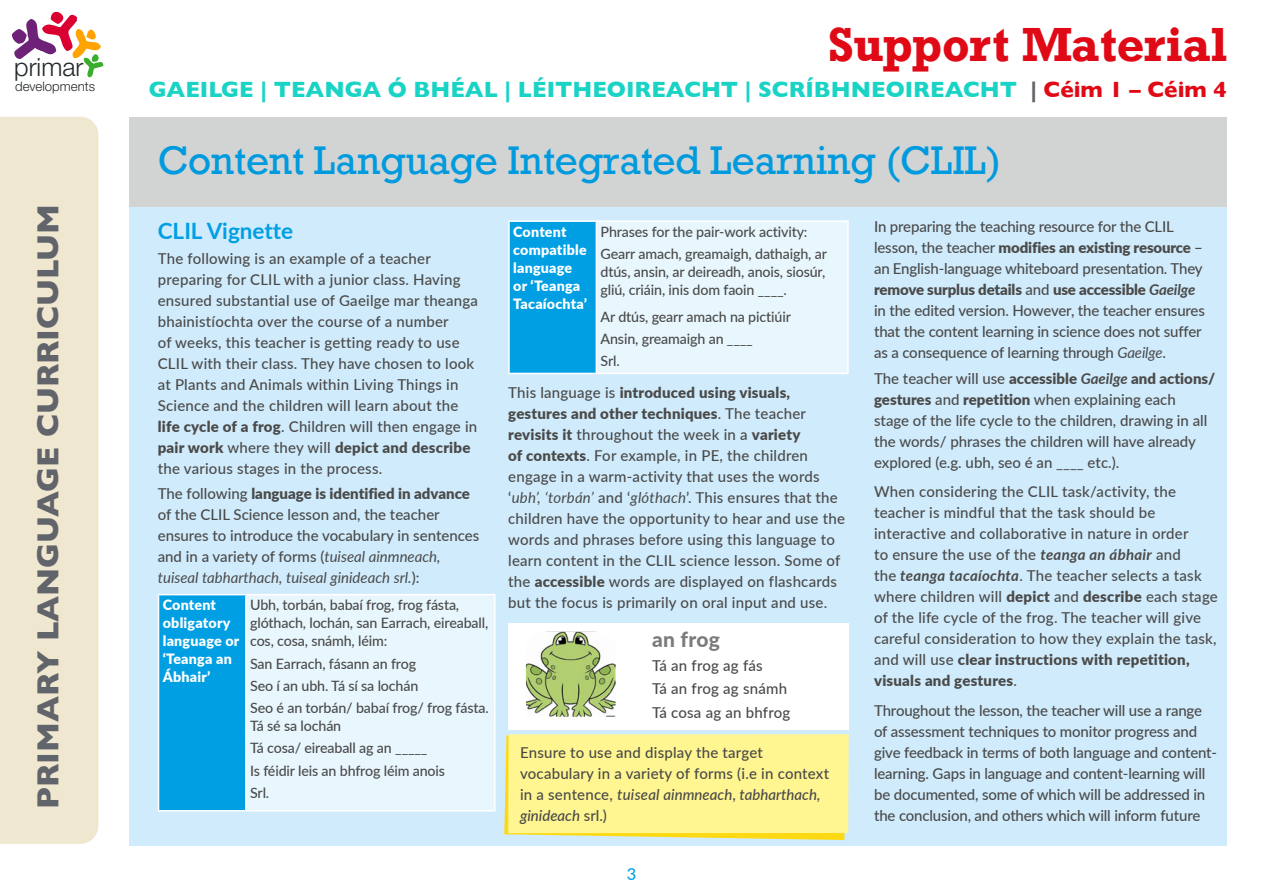
<style>
.page{position:relative;width:1263px;height:893px;background:#fff}
.page>*{position:absolute;margin:0;border:0;box-sizing:border-box;transform-origin:0 0}
.t1{font:700 45px "Rockwell";letter-spacing:-.01em;color:#e00916}
.t2{font:37.5px "Rockwell";letter-spacing:-.01em;color:#009ade}
.t3{font:700 31.2px "Gill Sans";color:#61646a}
.t4{font:300 25.2px "Helvetica Neue";color:#23282a}
.t5{font:700 22.5px "Gill Sans";color:#19d3c5}
.t6{font:700 22.5px "Lato";color:#009fe3}
.t7{font:800 21px "Lato";letter-spacing:.015em;color:#7c7b7b}
.t8{font:500 16.5px "Lato";color:#009fe3}
.t9{font:500 15px/21px "Lato";letter-spacing:.01em;color:#4a4a49}
.t10{font:500 15px/21px "Lato";letter-spacing:-.01em;color:#4a4a49}
.t11{font:500 14.25px/22.2px "Lato";letter-spacing:-.01em;color:#4a4a49}
.t12{font:900 14.25px/18px "Lato";letter-spacing:.015em;color:#fff}
.t13{font:300 13.2px "Helvetica Neue";color:#23282a}
.s1{color:#61646a}
.s2{color:#e00916}
.s3{font-weight:900}
.s4{font-weight:400;font-style:italic}
.s5{font-style:italic}
.s6{font-weight:700;font-style:italic}
</style>
<div class="page">
<div style="left:130px;top:207px;width:1097px;height:639px;background:#d0ebfc"></div>
<svg style="left:504px;top:735px;width:341px;height:105px"></svg>
<div style="left:508px;top:623px;width:341px;height:107px;background:#fff"></div>
<div style="left:130px;top:117px;width:1097px;height:90px;background:#d2d4d4"></div>
<svg style="left:12px;top:12px;width:92px;height:65px"></svg>
<div style="left:0;top:117px;width:98px;height:727px;background:#efe7cf"></div>
<div style="left:159px;top:595px;width:87px;height:216px;background:#009fe3"></div>
<div style="left:246px;top:595px;width:249px;height:216px;background:#e8f6fe"></div>
<hr style="left:158px;top:594px;width:88px;height:1px;background:#fff">
<hr style="left:158px;top:595px;width:1px;height:215px;background:#fff">
<hr style="left:246px;top:594px;width:249px;height:1px;background:#fff">
<hr style="left:245px;top:595px;width:2px;height:215px;background:#fff">
<hr style="left:494px;top:595px;width:1px;height:215px;background:#fff">
<hr style="left:158px;top:810px;width:88px;height:1px;background:#fff">
<hr style="left:246px;top:810px;width:249px;height:1px;background:#fff">
<div style="left:509px;top:221px;width:87px;height:152px;background:#009fe3"></div>
<div style="left:596px;top:221px;width:252px;height:152px;background:#e8f6fe"></div>
<hr style="left:508px;top:220px;width:88px;height:2px;background:#fff">
<hr style="left:508px;top:222px;width:2px;height:151px;background:#fff">
<hr style="left:596px;top:220px;width:253px;height:2px;background:#fff">
<hr style="left:596px;top:222px;width:1px;height:151px;background:#fff">
<hr style="left:847px;top:222px;width:2px;height:151px;background:#fff">
<hr style="left:508px;top:373px;width:88px;height:1px;background:#fff">
<hr style="left:596px;top:373px;width:253px;height:1px;background:#fff">
<img style="left:526px;top:632px;width:89px;height:85px">
<div style="left:508px;top:734px;width:341px;height:99px;background:#fff591"></div>
<h3 class="t4" style="left:14px;top:52px;width:71px">primar</h3>
<p class="t13" style="left:15px;top:79px;width:81px">developments</p>
<h3 class="t3" style="left:23px;top:809px;width:606px;rotate:-90deg">PRIMARY LANGUAGE CURRICULUM</h3>
<h1 class="t1" style="left:828px;top:16px;width:400px">Support Material</h1>
<h3 class="t5" style="left:149px;top:72px;width:1079px">GAEILGE | TEANGA Ó BHÉAL | LÉITHEOIREACHT | SCRÍBHNEOIREACHT <span class="s1">|</span> <span class="s2">Céim 1 – Céim 4</span></h3>
<h2 class="t2" style="left:158px;top:137px;width:845px">Content Language Integrated Learning (CLIL)</h2>
<h3 class="t6" style="left:158px;top:214px;width:137px">CLIL Vignette</h3>
<p class="t9" style="left:158px;top:247px;width:322px">The following is an example of a teacher preparing for CLIL with a junior class. Having ensured substantial use of Gaeilge mar theanga bhainistíochta over the course of a number<br>of weeks, this teacher is getting ready to use CLIL with their class. They have chosen to look at Plants and Animals within Living Things in Science and the children will learn about the <span class="s3">life cycle of a frog</span>. Children will then engage in <span class="s3">pair work</span> where they will <span class="s3">depict and describe </span>the various stages in the process.</p>
<p class="t9" style="left:158px;top:482px;width:323px">The following <span class="s3">language is identified in advance </span>of the CLIL Science lesson and, the teacher ensures to introduce the vocabulary in sentences and in a variety of forms (<span class="s4">tuiseal ainmneach, tuiseal tabharthach, tuiseal ginideach srl.</span>):</p>
<p class="t12" style="left:163px;top:596px;width:78px">Content obligatory language or ‘Teanga an<br>Ábhair’</p>
<p class="t11" style="left:250px;top:596px;width:240px;line-height:18px">Ubh, torbán, babaí frog, frog fásta, glóthach, lochán, san Earrach, eireaball, cos, cosa, snámh, léim:</p>
<p class="t11" style="left:250px;top:652px;width:240px">San Earrach, fásann an frog<br>Seo í an ubh. Tá sí sa lochán<br>Seo é an torbán/ babaí frog/ frog fásta.</p>
<p class="t11" style="left:250px;top:714px;width:196px">Tá sé sa lochán<br>Tá cosa/ eireaball ag an _____<br>Is féidir leis an bhfrog léim anois<br>Srl.</p>
<p class="t12" style="left:513px;top:222px;width:75px">Content compatible language or ‘Teanga<br>Tacaíochta’</p>
<p class="t11" style="left:601px;top:220px;width:228px">Phrases for the pair-work activity:<br>Gearr amach, greamaigh, dathaigh, ar</p>
<p class="t11" style="left:601px;top:262px;width:226px;line-height:18px">dtús, ansin, ar deireadh, anois, siosúr, gliú, criáin, inis dom faoin ____.</p>
<p class="t11" style="left:601px;top:305px;width:192px">Ar dtús, gearr amach na pictiúir<br>Ansin, greamaigh an ____<br>Srl.</p>
<p class="t9" style="left:508px;top:382px;width:338px">This language is <span class="s3">introduced using visuals, gestures and other techniques</span>. The teacher <span class="s3">revisits it</span> throughout the week in a <span class="s3">variety<br>of contexts</span>. For example, in PE, the children engage in a warm-activity that uses the words ‘<span class="s4">ubh’, ‘torbán’</span> and ‘<span class="s4">glóthach</span>’. This ensures that the children have the opportunity to hear and use the words and phrases before using this language to learn content in the CLIL science lesson. Some of the <span class="s3">accessible</span> words are displayed on flashcards but the focus is primarily on oral input and use.</p>
<h3 class="t7" style="left:652px;top:624px;width:69px">an frog</h3>
<p class="t9" style="left:652px;top:653px;width:140px;line-height:23.7px">Tá an frog ag fás<br>Tá an frog ag snámh<br>Tá cosa ag an bhfrog</p>
<p class="t9" style="left:520px;top:741px;width:311px">Ensure to use and display the target vocabulary in a variety of forms (i.e in context in a sentence, <span class="s5">tuiseal ainmneach</span>, <span class="s5">tabharthach, ginideach</span> srl.)</p>
<p class="t8" style="left:627px;top:862px;width:11px">3</p>
<p class="t10" style="left:874px;top:216px;width:332px">In preparing the teaching resource for the CLIL lesson, the teacher <span class="s3">modifies an existing resource</span> – an English-language whiteboard presentation. They <span class="s3">remove surplus details</span> and <span class="s3">use accessible</span> <span class="s6">Gaeilge </span>in the edited version. However, the teacher ensures that the content learning in science does not suffer as a consequence of learning through <span class="s4">Gaeilge</span>.</p>
<p class="t9" style="left:874px;top:367px;width:343px">The teacher will use <span class="s3">accessible</span> <span class="s6">Gaeilge</span> <span class="s3">and actions/ gestures</span> and <span class="s3">repetition</span> when explaining each<br>stage of the life cycle to the children, drawing in all the words/ phrases the children will have already explored (e.g. ubh, seo é an ____ etc.).</p>
<p class="t9" style="left:874px;top:481px;width:345px">When considering the CLIL task/activity, the teacher is mindful that the task should be interactive and collaborative in nature in order<br>to ensure the use of the <span class="s6">teanga an ábhair</span> and<br>the <span class="s6">teanga tacaíochta</span>. The teacher selects a task where children will <span class="s3">depict</span> and <span class="s3">describe</span> each stage of the life cycle of the frog. The teacher will give careful consideration to how they explain the task, and will use <span class="s3">clear instructions with repetition, visuals and gestures</span>.</p>
<p class="t10" style="left:874px;top:699px;width:345px">Throughout the lesson, the teacher will use a range of assessment techniques to monitor progress and give feedback in terms of both language and content&shy;learning. Gaps in language and content-learning will be documented, some of which will be addressed in the conclusion, and others which will inform future</p>
</div>
